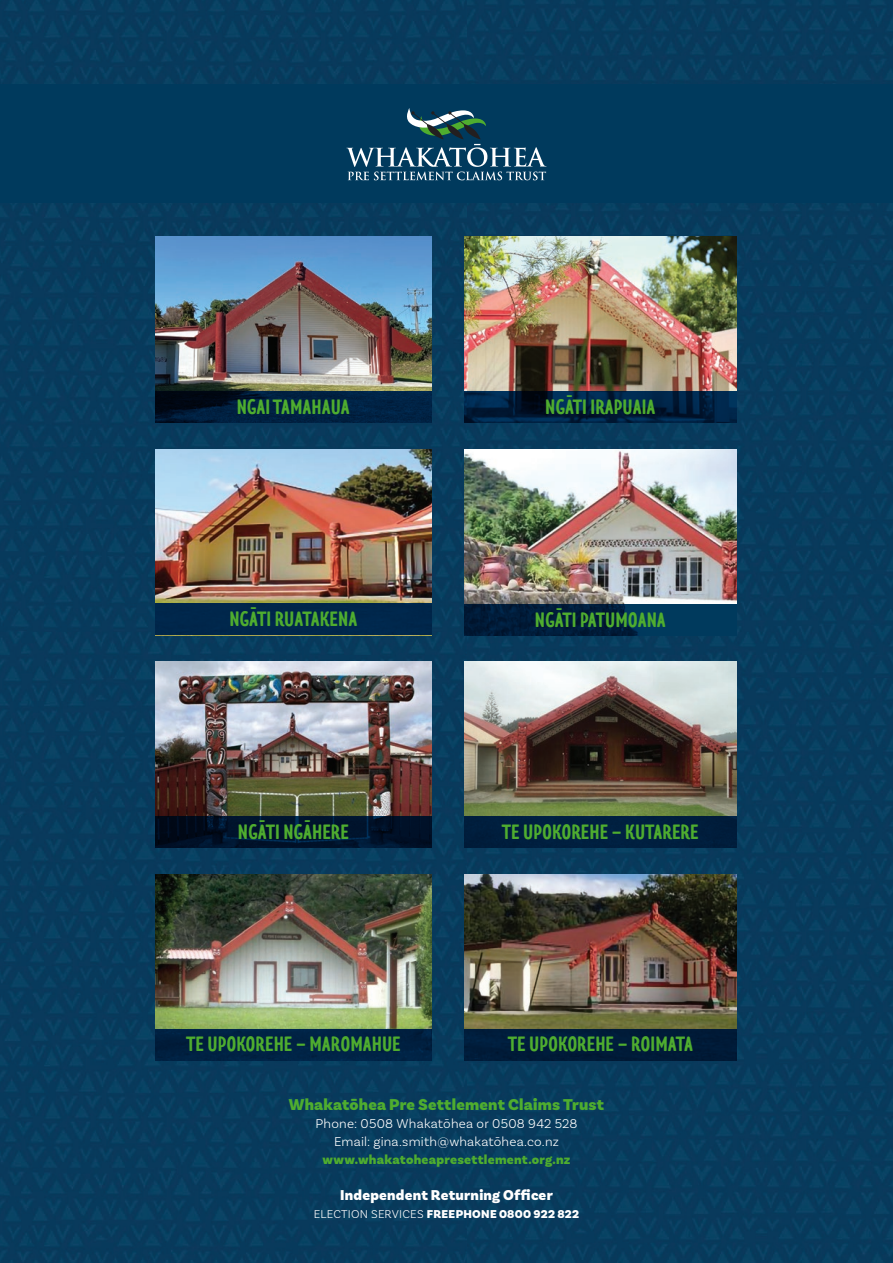
<style>
.page{position:relative;width:893px;height:1263px;background:#fff}
.page>*{position:absolute;margin:0;border:0;box-sizing:border-box;transform-origin:0 0}
.t1{font:700 21px "TT Limes Sans";color:#4fad2f}
.t2{font:900 16.5px "Basic Sans";letter-spacing:.01em;color:#4fad2f}
.t3{font:900 15px "Basic Sans";letter-spacing:.015em;color:#fff}
.t4{font:300 13.5px "Basic Sans";letter-spacing:.015em;color:#fff}
.t5{font:900 13.5px "Basic Sans";letter-spacing:.02em;color:#4fad2f}
.t6{font:900 12px "Basic Sans";letter-spacing:.025em;color:#fff}
.s1{font-weight:300}
</style>
<div class="page">
<img style="left:0;top:0;width:893px;height:1263px">
<div style="left:0;top:84px;width:893px;height:119px;background:#003a5d"></div>
<svg style="left:346px;top:108px;width:200px;height:72px"></svg>
<img style="left:155px;top:237px;width:276px;height:154px">
<img style="left:464px;top:237px;width:272px;height:154px">
<img style="left:155px;top:662px;width:277px;height:154px">
<img style="left:464px;top:449px;width:272px;height:155px">
<img style="left:155px;top:449px;width:276px;height:155px">
<img style="left:464px;top:662px;width:272px;height:154px">
<img style="left:464px;top:874px;width:272px;height:155px">
<img style="left:155px;top:874px;width:277px;height:155px">
<svg style="left:155px;top:391px;width:276px;height:32px;background:#001c39"></svg>
<svg style="left:464px;top:391px;width:272px;height:32px;background:#002040"></svg>
<svg style="left:155px;top:816px;width:277px;height:32px;background:#001229"></svg>
<svg style="left:464px;top:604px;width:272px;height:31px;background:#002747"></svg>
<div style="left:155px;top:604px;width:276px;height:31px;background:#00274b"></div>
<div style="left:464px;top:816px;width:272px;height:32px;background:#001f3f"></div>
<div style="left:464px;top:1029px;width:272px;height:31px;background:#001b39"></div>
<div style="left:155px;top:1029px;width:277px;height:31px;background:#002243"></div>
<p class="t1" style="left:237px;top:393px;width:115px">NGAI TAMAHAUA</p>
<p class="t1" style="left:545px;top:393px;width:112px">NGĀTI IRAPUAIA</p>
<p class="t1" style="left:229px;top:605px;width:129px">NGĀTI RUATAKENA</p>
<p class="t1" style="left:535px;top:606px;width:133px">NGĀTI PATUMOANA</p>
<p class="t1" style="left:238px;top:818px;width:113px">NGĀTI NGĀHERE</p>
<p class="t1" style="left:502px;top:818px;width:198px">TE UPOKOREHE – KUTARERE</p>
<p class="t1" style="left:186px;top:1031px;width:216px">TE UPOKOREHE – MAROMAHUE</p>
<p class="t1" style="left:508px;top:1031px;width:187px">TE UPOKOREHE – ROIMATA</p>
<p class="t2" style="left:289px;top:1094px;width:317px">Whakatōhea Pre Settlement Claims Trust</p>
<p class="t4" style="left:316px;top:1115px;width:263px">Phone: 0508 Whakatōhea or 0508 942 528</p>
<p class="t4" style="left:334px;top:1133px;width:226px">Email: gina.smith@whakatōhea.co.nz</p>
<p class="t5" style="left:322px;top:1151px;width:250px">www.whakatoheapresettlement.org.nz</p>
<p class="t3" style="left:340px;top:1185px;width:214px">Independent Returning Officer</p>
<p class="t6" style="left:314px;top:1206px;width:267px"><span class="s1">ELECTION SERVICES</span> FREEPHONE 0800 922 822</p>
</div>
